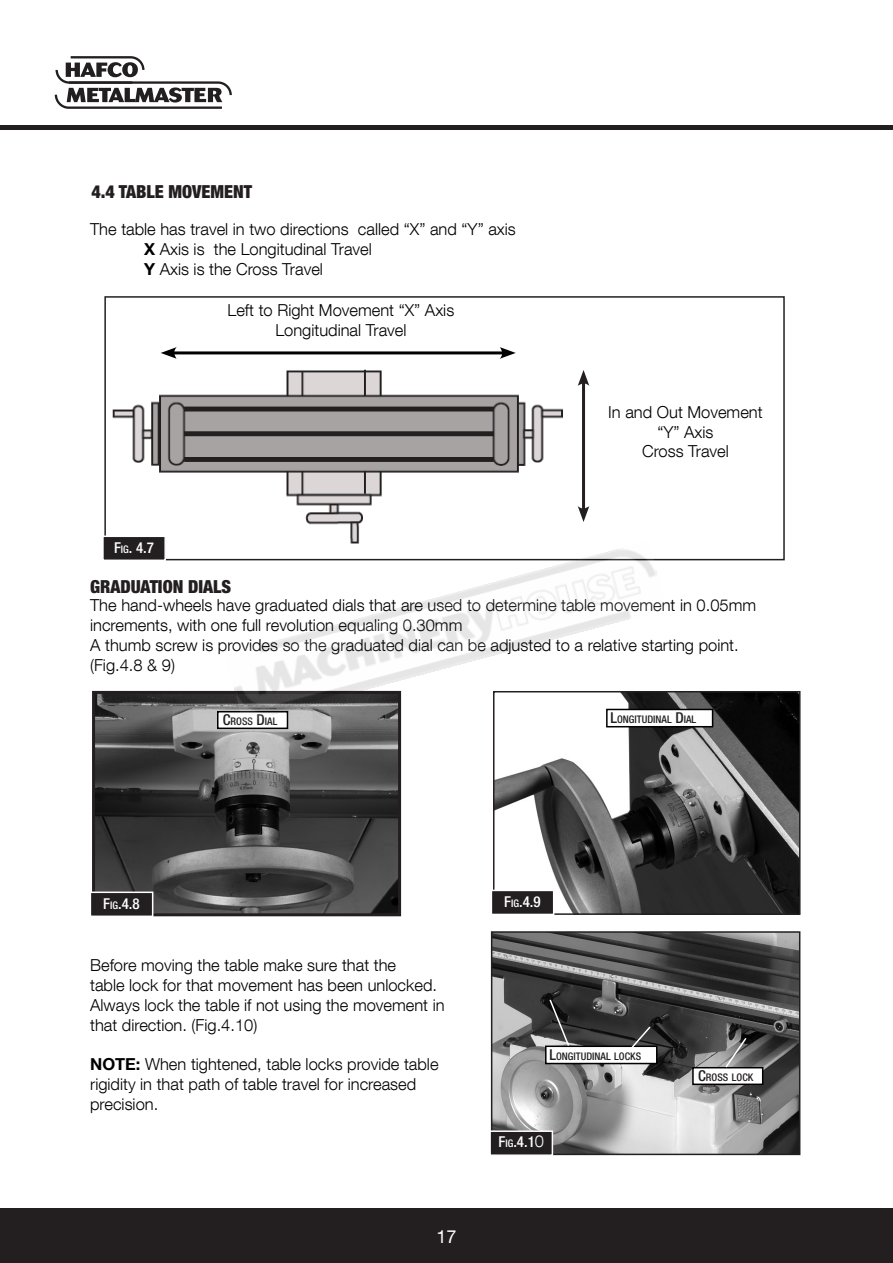
<style>
.page{position:relative;width:893px;height:1263px;background:#fff}
.page>*{position:absolute;margin:0;border:0;box-sizing:border-box;transform-origin:0 0}
.t1{font:900 condensed 18px "Helvetica Neue LT Std";color:#231f20}
.t2{font:18px "Helvetica Neue LT Std";color:#fff}
.t3{font:300 16.5px/19.8px "Helvetica Neue LT Com";color:#000}
.t4{font:500 condensed 15px "Helvetica Neue LT Std";color:#fff}
.t5{font:500 condensed 10.5px "Helvetica Neue LT Std";color:#231f20}
.s1{font-weight:700}
.s2{font-size:10.5px}
.s3{font-size:15px}
.s4{font-family:"Helvetica Neue LT Com";font-weight:300;font-stretch:normal;font-size:16.5px}
</style>
<div class="page">
<div style="left:0;top:1208px;width:893px;height:55px;background:#231f20"></div>
<hr style="left:0;top:126px;width:893px;height:4px;background:#231f20">
<svg style="left:55px;top:56px;width:177px;height:53px"></svg>
<img style="left:96px;top:695px;width:301px;height:217px">
<div style="left:92px;top:691px;width:309px;height:225px;border:3px solid #231f20"></div>
<div style="left:90px;top:892px;width:63px;height:24px;background:#231f20"></div>
<div style="left:90px;top:891px;width:63px;height:26px;border:2px solid #fff"></div>
<div style="left:217px;top:711px;width:71px;height:18px;background:#fff;border:2px solid #000"></div>
<img style="left:496px;top:694px;width:301px;height:218px">
<div style="left:493px;top:691px;width:307px;height:224px;border:2px solid #231f20"></div>
<div style="left:491px;top:890px;width:63px;height:24px;background:#231f20"></div>
<div style="left:491px;top:890px;width:63px;height:25px;border:2px solid #fff"></div>
<div style="left:606px;top:709px;width:107px;height:18px;background:#fff;border:2px solid #000"></div>
<img style="left:112px;top:370px;width:451px;height:171px">
<hr style="left:171px;top:351px;width:334px;height:3px;background:#000">
<svg style="left:500px;top:347px;width:16px;height:12px"></svg>
<svg style="left:161px;top:347px;width:16px;height:12px"></svg>
<hr style="left:582px;top:380px;width:3px;height:132px;background:#231f20">
<svg style="left:578px;top:370px;width:11px;height:16px"></svg>
<svg style="left:578px;top:506px;width:11px;height:16px"></svg>
<div style="left:104px;top:296px;width:681px;height:264px;border:2px solid #231f20"></div>
<div style="left:103px;top:536px;width:62px;height:24px;background:#231f20"></div>
<div style="left:102px;top:535px;width:64px;height:26px;border:2px solid #fff"></div>
<img style="left:494px;top:934px;width:303px;height:218px">
<div style="left:491px;top:931px;width:309px;height:224px;border:2px solid #231f20"></div>
<div style="left:490px;top:1131px;width:62px;height:24px;background:#231f20"></div>
<div style="left:489px;top:1130px;width:64px;height:26px;border:2px solid #fff"></div>
<div style="left:545px;top:1045px;width:112px;height:19px;background:#fff;border:2px solid #000"></div>
<svg style="left:548px;top:998px;width:22px;height:49px"></svg>
<svg style="left:628px;top:1025px;width:24px;height:23px"></svg>
<div style="left:692px;top:1067px;width:71px;height:18px;background:#fff;border:2px solid #000"></div>
<svg style="left:724px;top:1036px;width:24px;height:33px"></svg>
<img style="left:226px;top:541px;width:441px;height:180px">
<p class="t1" style="left:92px;top:181px;width:162px">4.4 TABLE MOVEMENT</p>
<p class="t3" style="left:144px;top:219px;width:373px;text-indent:-54px">The table has travel in two directions called “X” and “Y” axis<br><span class="s1">X</span> Axis is the Longitudinal Travel<br><span class="s1">Y</span> Axis is the Cross Travel</p>
<p class="t3" style="left:228px;top:300px;width:228px;text-align:center">Left to Right Movement “X” Axis<br>Longitudinal Travel</p>
<p class="t4" style="left:114px;top:538px;width:42px">F<span class="s2">IG</span>. 4.7</p>
<p class="t3" style="left:608px;top:402px;width:156px;text-align:center">In and Out Movement “Y” Axis<br>Cross Travel</p>
<p class="t1" style="left:90px;top:575px;width:142px">GRADUATION DIALS</p>
<p class="t3" style="left:90px;top:595px;width:667px">The hand-wheels have graduated dials that are used to determine table movement in 0.05mm increments, with one full revolution equaling 0.30mm<br>A thumb screw is provides so the graduated dial can be adjusted to a relative starting point. (Fig.4.8 &amp; 9)</p>
<p class="t5" style="left:223px;top:715px;width:56px"><span class="s3">C</span>ROSS <span class="s3">D</span>IAL</p>
<p class="t5" style="left:610px;top:713px;width:87px"><span class="s3">L</span>ONGITUDINAL <span class="s3">D</span>IAL</p>
<p class="t4" style="left:103px;top:894px;width:38px">F<span class="s2">IG</span>.4.8</p>
<p class="t3" style="left:90px;top:955px;width:356px">Before moving the table make sure that the<br>table lock for that movement has been unlocked.<br>Always lock the table if not using the movement in that direction. (Fig.4.10)</p>
<p class="t3" style="left:90px;top:1054px;width:350px"><span class="s1">NOTE:</span> When tightened, table locks provide table rigidity in that path of table travel for increased precision.</p>
<p class="t2" style="left:436px;top:1225px;width:22px">17</p>
<p class="t4" style="left:504px;top:892px;width:38px">F<span class="s2">IG</span>.4.9</p>
<p class="t5" style="left:549px;top:1050px;width:87px"><span class="s3">L</span>ONGITUDINAL LOCKS</p>
<p class="t4" style="left:498px;top:1133px;width:47px">F<span class="s2">IG</span>.4.1<span class="s4">0</span></p>
<p class="t5" style="left:698px;top:1071px;width:56px"><span class="s3">C</span>ROSS LOCK</p>
</div>
